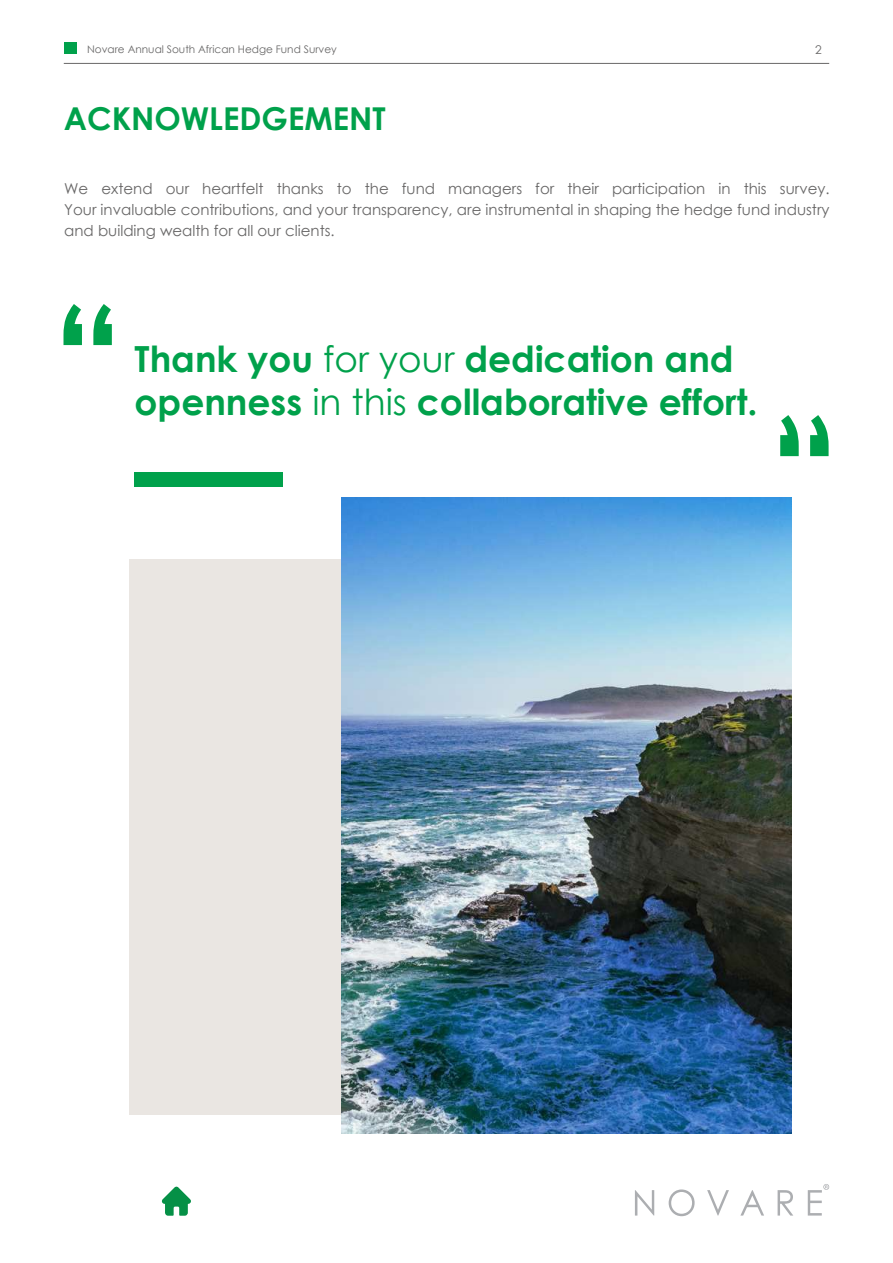
<style>
.page{position:relative;width:893px;height:1263px;background:#fff}
.page>*{position:absolute;margin:0;border:0;box-sizing:border-box;transform-origin:0 0}
.t1{font:700 150px "Century Gothic";color:#00a14b}
.t2{font:700 36px "Century Gothic";color:#00a14b}
.t3{font:700 31.5px "Century Gothic";color:#00a14b}
.t4{font:15px/21px "Century Gothic";color:#686767;text-align:justify}
.t5{font:12px "Century Gothic";color:#686767}
.t6{font:10.5px "Century Gothic";color:#686767}
.s1{font-weight:400}
</style>
<div class="page">
<svg style="left:635px;top:1184px;width:194px;height:32px"></svg>
<hr style="left:64px;top:63px;width:765px;height:1px;background:#686767">
<div style="left:64px;top:43px;width:13px;height:11px;background:#00a14b"></div>
<svg style="left:162px;top:1187px;width:29px;height:29px"></svg>
<div style="left:129px;top:559px;width:317px;height:556px;background:#eae6e2"></div>
<img style="left:342px;top:498px;width:450px;height:636px">
<div style="left:135px;top:472px;width:148px;height:14px;background:#00a14b"></div>
<p class="t6" style="left:87px;top:41px;width:251px">Novare Annual South African Hedge Fund Survey</p>
<p class="t5" style="left:815px;top:42px;width:8px">2</p>
<h3 class="t3" style="left:64px;top:95px;width:323px">ACKNOWLEDGEMENT</h3>
<p class="t4" style="left:64px;top:178px;width:767px">We extend our heartfelt thanks to the fund managers for their participation in this survey.<br>Your invaluable contributions, and your transparency, are instrumental in shaping the hedge fund industry and building wealth for all our clients.</p>
<h1 class="t1" style="left:52px;top:246px;width:74px">“</h1>
<h2 class="t2" style="left:135px;top:332px;width:601px">Thank you <span class="s1">for your</span> dedication and</h2>
<h2 class="t2" style="left:135px;top:375px;width:624px">openness <span class="s1">in this</span> collaborative effort.</h2>
</div>
